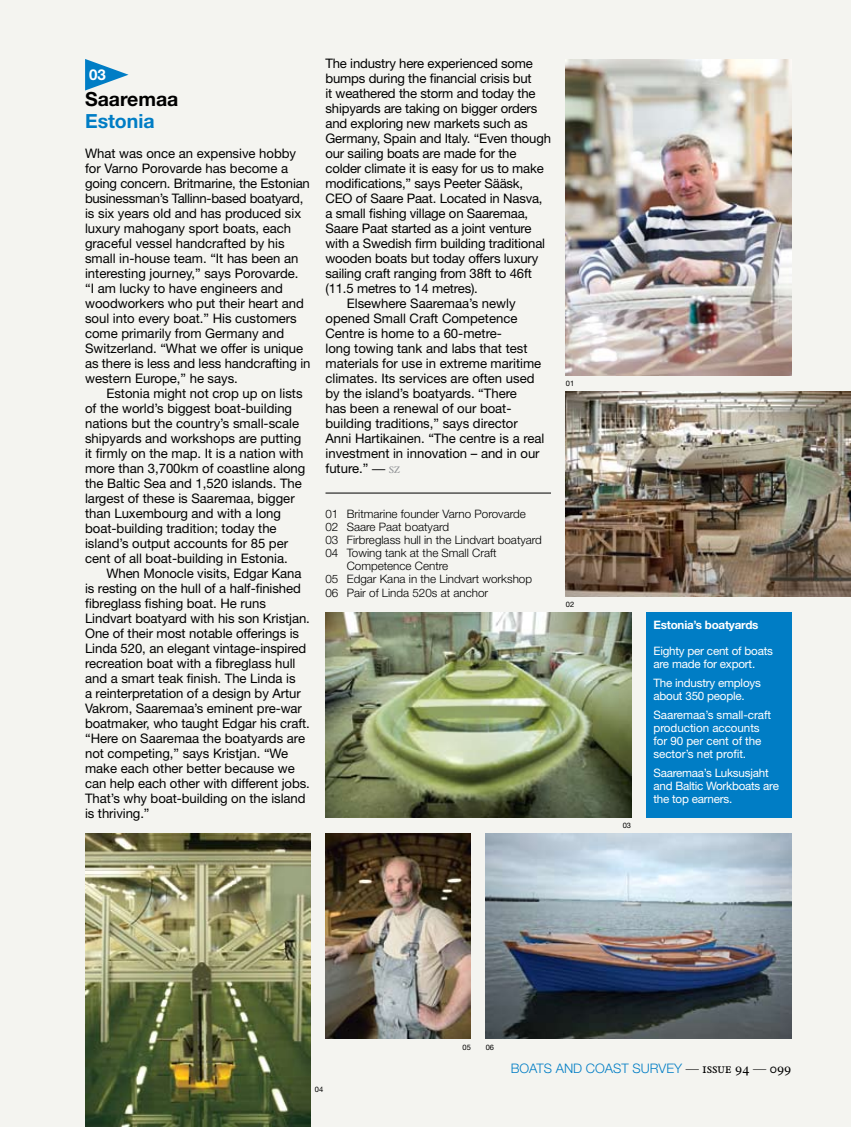
<style>
.page{position:relative;width:851px;height:1127px;background:#fff}
.page>*{position:absolute;margin:0;border:0;box-sizing:border-box;transform-origin:0 0}
.t1{font:700 19.5px "Helvetica Neue";color:#000}
.t2{font:700 19.5px "Helvetica Neue";color:#007dc5}
.t3{font:700 15px "Helvetica Neue";color:#fff}
.t4{font:13.2px/15px "Helvetica Neue";color:#000}
.t5{font:300 13.2px "Helvetica Neue";color:#007dc5}
.t6{font:11.7px/13px "Helvetica Neue";letter-spacing:-.02em;color:#fff}
.t7{font:300 11.7px "Helvetica Neue";color:#000}
.t8{font:700 11.7px "Helvetica Neue";letter-spacing:-.02em;color:#fff}
.t9{font:7.5px "Helvetica Neue";color:#000}
.s1{font-family:"Plantin MT Std";font-weight:300}
.s2{font-family:"Plantin MT Std";font-weight:300;color:#939598}
.s3{font-family:"Plantin MT Std";font-weight:400;color:#000}
</style>
<div class="page">
<div style="left:0;top:0;width:850px;height:1127px;background:#f4f4f0"></div>
<img style="left:325px;top:612px;width:306px;height:205px">
<img style="left:566px;top:391px;width:284px;height:205px">
<img style="left:566px;top:60px;width:225px;height:315px">
<img style="left:485px;top:833px;width:306px;height:206px">
<img style="left:325px;top:833px;width:146px;height:206px">
<img style="left:85px;top:833px;width:225px;height:294px">
<svg style="left:85px;top:59px;width:43px;height:32px"></svg>
<div style="left:646px;top:612px;width:145px;height:205px;background:#007dc5"></div>
<hr style="left:325px;top:493px;width:226px;height:1px;background:#000">
<p class="t3" style="left:89px;top:66px;width:18px">03</p>
<h1 class="t1" style="left:85px;top:87px;width:95px">Saaremaa</h1>
<h1 class="t2" style="left:85px;top:109px;width:71px">Estonia</h1>
<p class="t4" style="left:85px;top:146px;width:227px">What was once an expensive hobby for Varno Porovarde has become a going concern. Britmarine, the Estonian businessman’s Tallinn-based boatyard, is six years old and has produced six luxury mahogany sport boats, each graceful vessel handcrafted by his small in-house team. “It has been an interesting journey,” says Porovarde. “I am lucky to have engineers and woodworkers who put their heart and soul into every boat.” His customers come primarily from Germany and Switzerland. “What we offer is unique as there is less and less handcrafting in western Europe,” he says.</p>
<p class="t4" style="left:85px;top:386px;width:222px;text-indent:21px">Estonia might not crop up on lists of the world’s biggest boat-building nations but the country’s small-scale shipyards and workshops are putting it firmly on the map. It is a nation with more than 3,700km of coastline along the Baltic Sea and 1,520 islands. The largest of these is Saaremaa, bigger than Luxembourg and with a long boat-building tradition; today the island’s output accounts for 85 per cent of all boat-building in Estonia.</p>
<p class="t4" style="left:85px;top:566px;width:226px;text-indent:21px">When Monocle visits, Edgar Kana is resting on the hull of a half-finished fibreglass fishing boat. He runs Lindvart boatyard with his son Kristjan.<br>One of their most notable offerings is Linda 520, an elegant vintage-inspired recreation boat with a fibreglass hull and a smart teak finish. The Linda is<br>a reinterpretation of a design by Artur Vakrom, Saaremaa’s eminent pre-war boatmaker, who taught Edgar his craft. “Here on Saaremaa the boatyards are not competing,” says Kristjan. “We make each other better because we can help each other with different jobs.<br>That’s why boat-building on the island is thriving.”</p>
<p class="t4" style="left:325px;top:56px;width:209px">The industry here experienced some</p>
<p class="t4" style="left:325px;top:71px;width:208px">bumps during the financial crisis but</p>
<p class="t4" style="left:325px;top:86px;width:211px">it weathered the storm and today the</p>
<p class="t4" style="left:325px;top:101px;width:213px">shipyards are taking on bigger orders</p>
<p class="t4" style="left:325px;top:116px;width:203px">and exploring new markets such as</p>
<p class="t4" style="left:325px;top:131px;width:227px">Germany, Spain and Italy. “Even though</p>
<p class="t4" style="left:325px;top:146px;width:192px">our sailing boats are made for the</p>
<p class="t4" style="left:325px;top:161px;width:220px">colder climate it is easy for us to make</p>
<p class="t4" style="left:325px;top:176px;width:199px">modifications,” says Peeter Sääsk,</p>
<p class="t4" style="left:325px;top:191px;width:218px">CEO of Saare Paat. Located in Nasva,</p>
<p class="t4" style="left:325px;top:206px;width:204px">a small fishing village on Saaremaa,</p>
<p class="t4" style="left:325px;top:221px;width:207px">Saare Paat started as a joint venture</p>
<p class="t4" style="left:325px;top:236px;width:221px">with a Swedish firm building traditional</p>
<p class="t4" style="left:325px;top:251px;width:214px">wooden boats but today offers luxury</p>
<p class="t4" style="left:325px;top:266px;width:208px">sailing craft ranging from 38ft to 46ft</p>
<p class="t4" style="left:325px;top:281px;width:154px">(11.5 metres to 14 metres).</p>
<p class="t4" style="left:347px;top:296px;width:170px">Elsewhere Saaremaa’s newly</p>
<p class="t4" style="left:325px;top:311px;width:193px">opened Small Craft Competence</p>
<p class="t4" style="left:325px;top:326px;width:178px">Centre is home to a 60-metre-</p>
<p class="t4" style="left:325px;top:341px;width:203px">long towing tank and labs that test</p>
<p class="t4" style="left:325px;top:356px;width:217px">materials for use in extreme maritime</p>
<p class="t4" style="left:325px;top:371px;width:210px">climates. Its services are often used</p>
<p class="t4" style="left:325px;top:386px;width:193px">by the island’s boatyards. “There</p>
<p class="t4" style="left:325px;top:401px;width:187px">has been a renewal of our boat-</p>
<p class="t4" style="left:325px;top:416px;width:194px">building traditions,” says director</p>
<p class="t4" style="left:325px;top:431px;width:220px">Anni Hartikainen. “The centre is a real</p>
<p class="t4" style="left:325px;top:446px;width:215px">investment in innovation – and in our</p>
<p class="t4" style="left:325px;top:461px;width:76px">future.” <span class="s1">—</span> <span class="s2">sz</span></p>
<p class="t7" style="left:325px;top:506px;width:202px">01 Britmarine founder Varno Porovarde</p>
<p class="t7" style="left:325px;top:520px;width:125px">02 Saare Paat boatyard</p>
<p class="t7" style="left:325px;top:533px;width:218px">03 Firbreglass hull in the Lindvart boatyard</p>
<p class="t7" style="left:325px;top:546px;width:172px">04 Towing tank at the Small Craft</p>
<p class="t7" style="left:347px;top:559px;width:103px">Competence Centre</p>
<p class="t7" style="left:325px;top:572px;width:208px">05 Edgar Kana in the Lindvart workshop</p>
<p class="t7" style="left:325px;top:585px;width:164px">06 Pair of Linda 520s at anchor</p>
<p class="t9" style="left:566px;top:379px;width:10px">01</p>
<p class="t9" style="left:566px;top:600px;width:10px">02</p>
<p class="t9" style="left:622px;top:821px;width:10px">03</p>
<p class="t8" style="left:653px;top:617px;width:106px">Estonia’s boatyards</p>
<p class="t6" style="left:653px;top:644px;width:121px">Eighty per cent of boats are made for export.</p>
<p class="t6" style="left:653px;top:676px;width:109px">The industry employs about 350 people.</p>
<p class="t6" style="left:653px;top:708px;width:119px">Saaremaa’s small-craft production accounts for 90 per cent of the sector’s net profit.</p>
<p class="t6" style="left:653px;top:766px;width:127px">Saaremaa’s Luksusjaht and Baltic Workboats are the top earners.</p>
<p class="t9" style="left:462px;top:1042px;width:10px">05</p>
<p class="t9" style="left:485px;top:1042px;width:10px">06</p>
<p class="t5" style="left:510px;top:1060px;width:282px">boats and coast survey <span class="s3">— issue 94 — 099</span></p>
<p class="t9" style="left:315px;top:1085px;width:10px">04</p>
</div>
